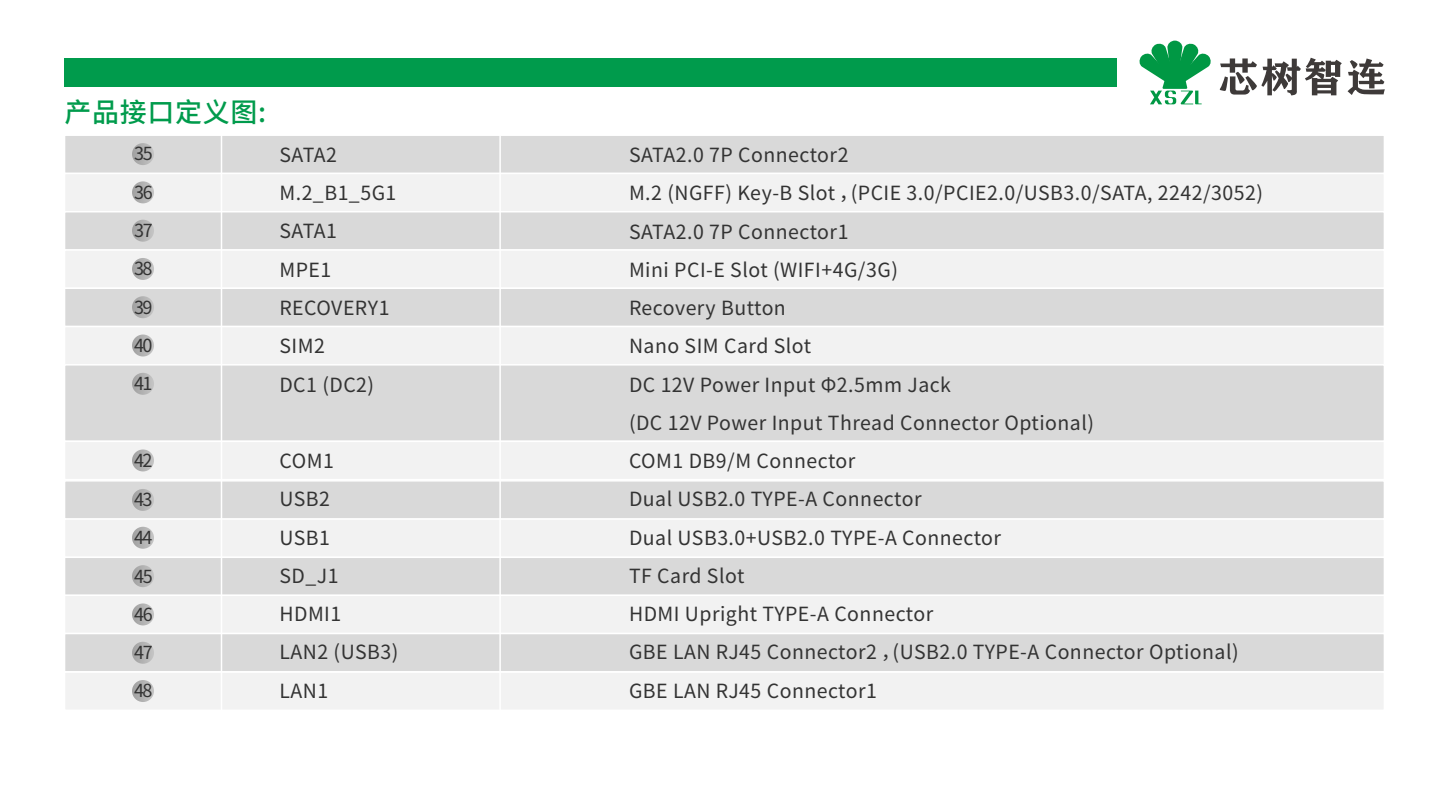
<style>
.page{position:relative;width:1440px;height:810px;background:#fff}
.page>*{position:absolute;margin:0;border:0;box-sizing:border-box;transform-origin:0 0}
.t1{font:500 27px "Source Han Sans CN";letter-spacing:.025em;color:#009b4c}
.t2{font:19.5px/38.2px "Source Han Sans CN";letter-spacing:.025em;color:#333}
.t3{font:18px/38.2px "Source Han Sans CN";letter-spacing:-.075em;color:#333;text-align:justify}
</style>
<div class="page">
<svg style="left:1220px;top:58px;width:122px;height:37px"></svg>
<svg style="left:1348px;top:58px;width:37px;height:37px"></svg>
<svg style="left:1139px;top:41px;width:72px;height:63px"></svg>
<div style="left:65px;top:58px;width:1052px;height:29px;background:#009b4c"></div>
<div style="left:64px;top:134px;width:1321px;height:40px;background:#d9d9d9;border:2px solid #fff"></div>
<div style="left:64px;top:173px;width:1321px;height:39px;background:#f2f2f2;border:2px solid #fff"></div>
<div style="left:64px;top:211px;width:1321px;height:40px;background:#d9d9d9;border:2px solid #fff"></div>
<div style="left:64px;top:249px;width:1321px;height:40px;background:#f2f2f2"></div>
<div style="left:64px;top:288px;width:1321px;height:39px;background:#d9d9d9;border:2px solid #fff"></div>
<div style="left:64px;top:326px;width:1321px;height:40px;background:#f2f2f2;border:2px solid #fff"></div>
<div style="left:64px;top:364px;width:1321px;height:78px;background:#d9d9d9;border:2px solid #fff"></div>
<div style="left:64px;top:441px;width:1321px;height:39px;background:#f2f2f2;border:2px solid #fff"></div>
<div style="left:64px;top:480px;width:1321px;height:40px;background:#d9d9d9;border:2px solid #fff"></div>
<div style="left:64px;top:518px;width:1321px;height:40px;background:#f2f2f2"></div>
<div style="left:64px;top:557px;width:1321px;height:39px;background:#d9d9d9;border:2px solid #fff"></div>
<div style="left:64px;top:595px;width:1321px;height:39px;background:#f2f2f2;border:2px solid #fff"></div>
<div style="left:64px;top:633px;width:1321px;height:40px;background:#d9d9d9;border:2px solid #fff"></div>
<div style="left:64px;top:671px;width:1321px;height:40px;background:#f2f2f2;border:2px solid #fff"></div>
<hr style="left:499px;top:123px;width:2px;height:667px;background:#fff">
<hr style="left:221px;top:120px;width:1px;height:668px;background:#fff">
<div style="left:132px;top:565px;width:22px;height:22px;background:linear-gradient(to right,#a2a2a2,#c3c3c3);border-radius:11px"></div>
<div style="left:132px;top:603px;width:22px;height:22px;background:linear-gradient(to right,#a4a4a4,#c2c2c2);border-radius:11px"></div>
<div style="left:132px;top:642px;width:22px;height:22px;background:linear-gradient(to right,#a0a0a0,#c4c4c4);border-radius:11px"></div>
<svg style="left:132px;top:680px;width:22px;height:22px"></svg>
<div style="left:132px;top:143px;width:22px;height:22px;background:linear-gradient(to right,#a1a1a1,#c3c3c3);border-radius:11px"></div>
<div style="left:132px;top:181px;width:22px;height:22px;background:linear-gradient(to right,#a3a3a3,#c3c3c3);border-radius:11px"></div>
<div style="left:132px;top:220px;width:22px;height:22px;background:linear-gradient(to right,#a0a0a0,#c4c4c4);border-radius:11px"></div>
<div style="left:132px;top:258px;width:22px;height:22px;background:linear-gradient(to right,#a1a1a1,#c4c4c4);border-radius:11px"></div>
<div style="left:132px;top:296px;width:22px;height:22px;background:linear-gradient(to right,#a2a2a2,#c3c3c3);border-radius:11px"></div>
<svg style="left:132px;top:335px;width:22px;height:22px"></svg>
<div style="left:132px;top:373px;width:22px;height:22px;background:linear-gradient(to right,#a0a0a0,#c4c4c4);border-radius:11px"></div>
<div style="left:132px;top:449px;width:22px;height:22px;background:linear-gradient(to right,#a4a4a4,#c2c2c2);border-radius:11px"></div>
<div style="left:132px;top:489px;width:22px;height:22px;background:linear-gradient(to right,#a1a1a1,#c3c3c3);border-radius:11px"></div>
<svg style="left:132px;top:527px;width:22px;height:22px"></svg>
<h1 class="t1" style="left:65px;top:97px;width:203px">产品接口定义图:</h1>
<p class="t3" style="left:134px;top:135px;width:20px">35<br>36<br>37<br>38<br>39<br>40<br>41</p>
<p class="t2" style="left:279px;top:136px;width:118px">SATA2<br>M.2_B1_5G1<br>SATA1<br>MPE1<br>RECOVERY1<br>SIM2<br>DC1 (DC2)</p>
<p class="t3" style="left:134px;top:441px;width:20px;line-height:39.5px">42<br>43</p>
<p class="t3" style="left:134px;top:519px;width:20px">44</p>
<p class="t3" style="left:134px;top:557px;width:20px">45<br>46<br>47<br>48</p>
<p class="t2" style="left:279px;top:442px;width:120px">COM1<br>USB2<br>USB1<br>SD_J1<br>HDMI1<br>LAN2 (USB3)<br>LAN1</p>
<p class="t2" style="left:629px;top:136px;width:636px">SATA2.0 7P Connector2<br>M.2 (NGFF) Key-B Slot ，(PCIE 3.0/PCIE2.0/USB3.0/SATA, 2242/3052)<br>SATA2.0 7P Connector1<br>Mini PCI-E Slot (WIFI+4G/3G)<br>Recovery Button<br>Nano SIM Card Slot<br>DC 12V Power Input Φ2.5mm Jack<br>(DC 12V Power Input Thread Connector Optional)<br>COM1 DB9/M Connector<br>Dual USB2.0 TYPE-A Connector<br>Dual USB3.0+USB2.0 TYPE-A Connector<br>TF Card Slot<br>HDMI Upright TYPE-A Connector<br>GBE LAN RJ45 Connector2 ，(USB2.0 TYPE-A Connector Optional)<br>GBE LAN RJ45 Connector1</p>
</div>
